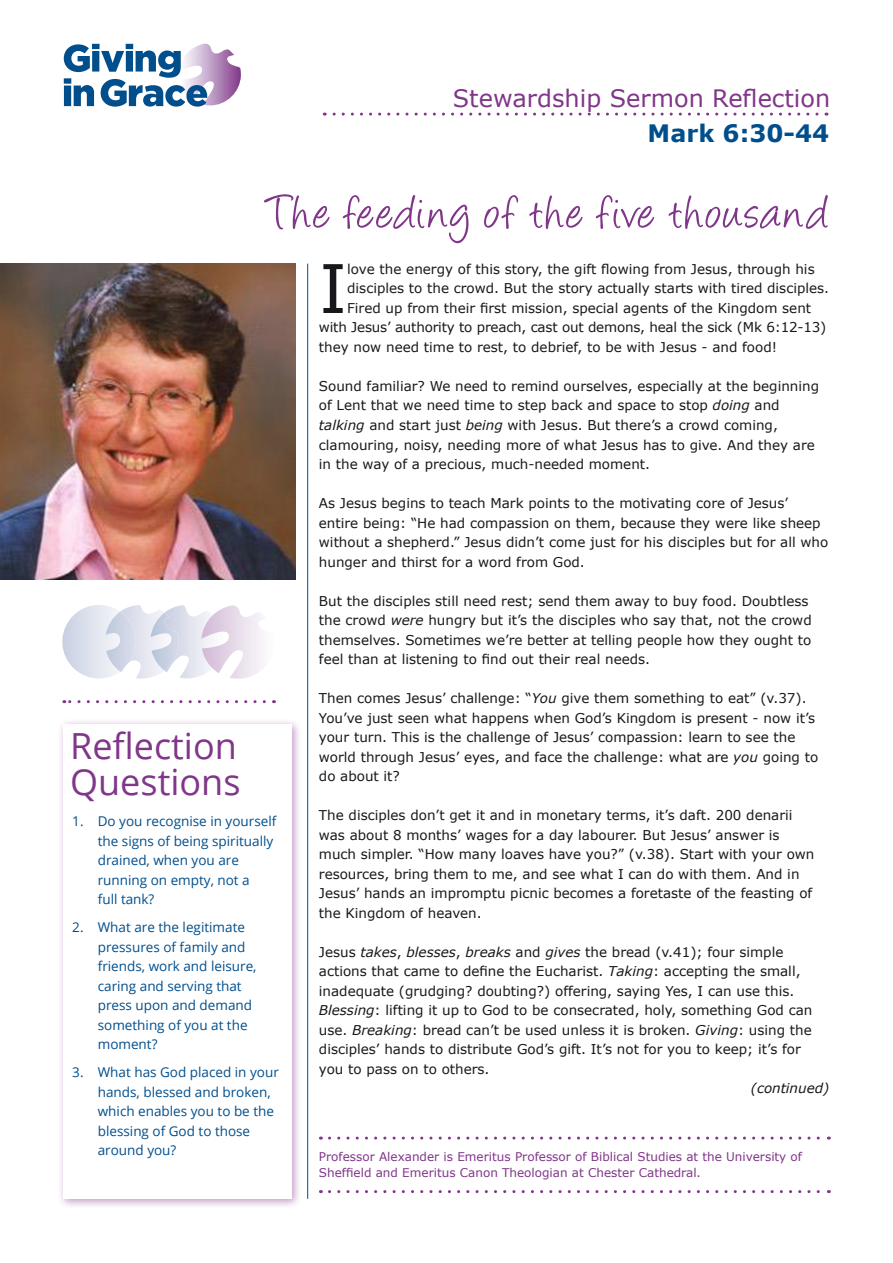
<style>
.page{position:relative;width:893px;height:1263px;background:#fff}
.page>*{position:absolute;margin:0;border:0;box-sizing:border-box;transform-origin:0 0}
.t1{font:67.2px "Verdana";color:#1a171c}
.t2{font:54px "Angelina";letter-spacing:.05em;color:#803689}
.t3{font:36px/36px "Open Sans";color:#803689}
.t4{font:24px "Verdana";color:#803689}
.t5{font:700 24px "Verdana";color:#004e8c}
.text_body_2{font:13.5px/19.5px "Verdana";color:#1a171c}
.t6{font:13.5px/19.5px "Open Sans";color:#004e8c}
.text_body_2-2{font:italic 13.5px "Verdana";letter-spacing:-.005em;color:#1a171c}
.t7{font:12px/16.5px "Verdana";color:#803689}
.s1{font-style:italic}
</style>
<div class="page">
<svg style="left:64px;top:44px;width:177px;height:63px"></svg>
<img style="left:0;top:264px;width:296px;height:316px">
<svg style="left:324px;top:113px;width:493px;height:3px"></svg>
<hr style="left:307px;top:264px;width:1px;height:935px;background:#004e8c">
<div style="left:58px;top:718px;width:244px;height:491px;background:#803689;opacity:.5"></div>
<div style="left:64px;top:724px;width:228px;height:475px;background:#fff"></div>
<svg style="left:62px;top:605px;width:201px;height:74px"></svg>
<svg style="left:64px;top:700px;width:200px;height:3px"></svg>
<svg style="left:329px;top:1136px;width:500px;height:3px"></svg>
<svg style="left:329px;top:1190px;width:500px;height:3px"></svg>
<p class="t4" style="left:453px;top:81px;width:379px">Stewardship Sermon Reflection</p>
<p class="t5" style="left:648px;top:117px;width:183px">Mark 6:30-44</p>
<p class="t2" style="left:267px;top:190px;width:564px">The feeding of the five thousand</p>
<p class="t3" style="left:70px;top:727px;width:172px">Reflection<br>Questions</p>
<p class="t6" style="left:98px;top:811px;width:180px;text-indent:-26px">1. Do you recognise in yourself the signs of being spiritually drained, when you are running on empty, not a<br>full tank?</p>
<p class="t6" style="left:98px;top:917px;width:160px;text-indent:-26px">2. What are the legitimate pressures of family and friends, work and leisure, caring and serving that press upon and demand something of you at the moment?</p>
<p class="t6" style="left:98px;top:1062px;width:183px;text-indent:-26px">3. What has God placed in your hands, blessed and broken, which enables you to be the blessing of God to those around you?</p>
<p class="t1" style="left:319px;top:242px;width:30px">I</p>
<p class="text_body_2" style="left:347px;top:259px;width:469px">love the energy of this story, the gift flowing from Jesus, through his</p>
<p class="text_body_2" style="left:347px;top:279px;width:483px">disciples to the crowd. But the story actually starts with tired disciples.</p>
<p class="text_body_2" style="left:347px;top:298px;width:465px">Fired up from their first mission, special agents of the Kingdom sent</p>
<p class="text_body_2" style="left:319px;top:318px;width:509px">with Jesus’ authority to preach, cast out demons, heal the sick (Mk 6:12-13)</p>
<p class="text_body_2" style="left:319px;top:337px;width:460px">they now need time to rest, to debrief, to be with Jesus - and food!</p>
<p class="text_body_2" style="left:319px;top:376px;width:502px">Sound familiar? We need to remind ourselves, especially at the beginning of Lent that we need time to step back and space to stop <span class="s1">doing</span> and <span class="s1">talking</span> and start just <span class="s1">being</span> with Jesus. But there’s a crowd coming, clamouring, noisy, needing more of what Jesus has to give. And they are in the way of a precious, much-needed moment.</p>
<p class="text_body_2" style="left:319px;top:493px;width:511px">As Jesus begins to teach Mark points to the motivating core of Jesus’ entire being: “He had compassion on them, because they were like sheep without a shepherd.” Jesus didn’t come just for his disciples but for all who hunger and thirst for a word from God.</p>
<p class="text_body_2" style="left:319px;top:591px;width:494px">But the disciples still need rest; send them away to buy food. Doubtless the crowd <span class="s1">were</span> hungry but it’s the disciples who say that, not the crowd themselves. Sometimes we’re better at telling people how they ought to feel than at listening to find out their real needs.</p>
<p class="text_body_2" style="left:319px;top:688px;width:501px">Then comes Jesus’ challenge: “<span class="s1">You</span> give them something to eat” (v.37).<br>You’ve just seen what happens when God’s Kingdom is present - now it’s your turn. This is the challenge of Jesus’ compassion: learn to see the world through Jesus’ eyes, and face the challenge: what are <span class="s1">you</span> going to do about it?</p>
<p class="text_body_2" style="left:319px;top:805px;width:497px">The disciples don’t get it and in monetary terms, it’s daft. 200 denarii was about 8 months’ wages for a day labourer. But Jesus’ answer is much simpler. “How many loaves have you?” (v.38). Start with your own resources, bring them to me, and see what I can do with them. And in Jesus’ hands an impromptu picnic becomes a foretaste of the feasting of the Kingdom of heaven.</p>
<p class="text_body_2" style="left:319px;top:942px;width:495px">Jesus <span class="s1">takes</span>, <span class="s1">blesses</span>, <span class="s1">breaks</span> and <span class="s1">gives</span> the bread (v.41); four simple actions that came to define the Eucharist. <span class="s1">Taking</span>: accepting the small, inadequate (grudging? doubting?) offering, saying Yes, I can use this.<br><span class="s1">Blessing</span>: lifting it up to God to be consecrated, holy, something God can use. <span class="s1">Breaking</span>: bread can’t be used unless it is broken. <span class="s1">Giving</span>: using the disciples’ hands to distribute God’s gift. It’s not for you to keep; it’s for you to pass on to others.</p>
<p class="text_body_2-2" style="left:751px;top:1079px;width:80px">(continued)</p>
<p class="t7" style="left:319px;top:1148px;width:485px">Professor Alexander is Emeritus Professor of Biblical Studies at the University of<br>Sheffield and Emeritus Canon Theologian at Chester Cathedral.</p>
</div>
